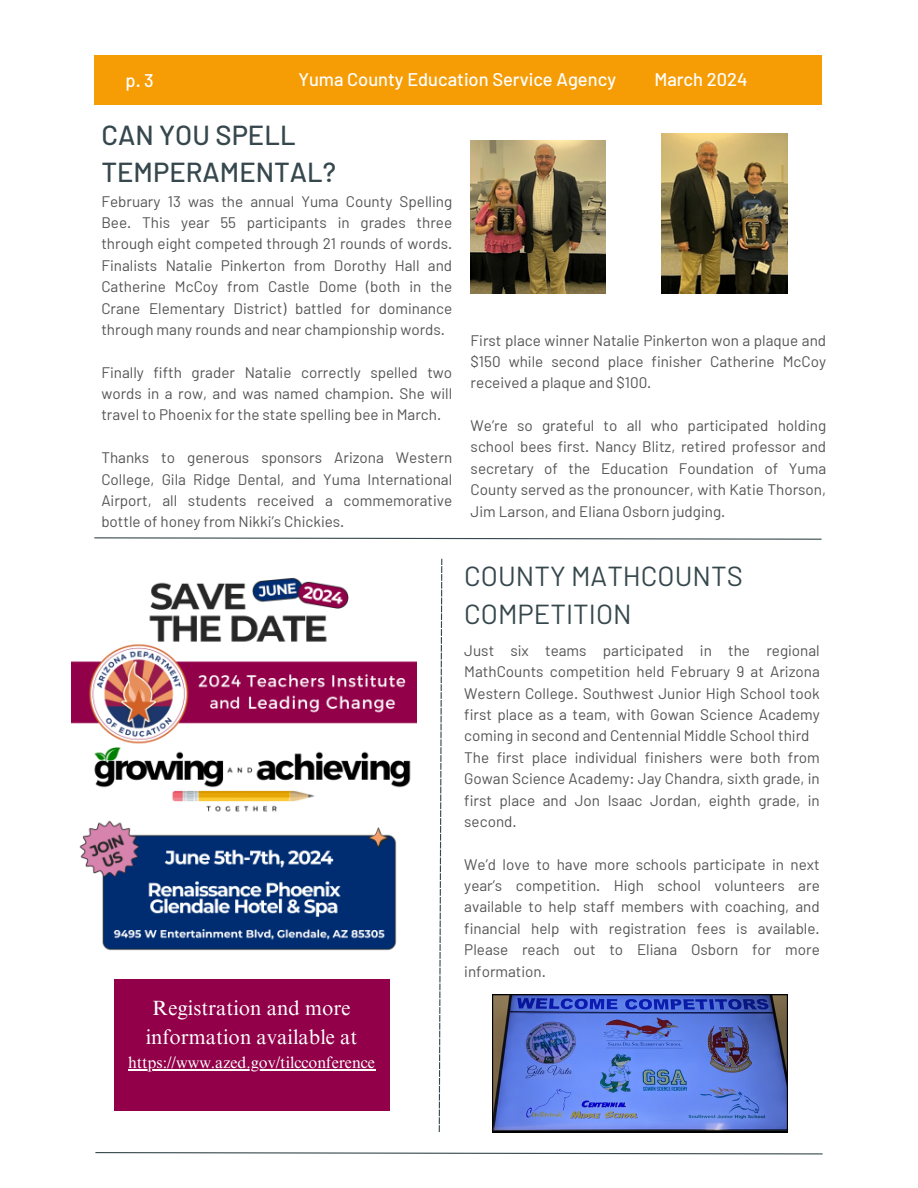
<style>
.page{position:relative;width:918px;height:1188px;background:#fff}
.page>*{position:absolute;margin:0;border:0;box-sizing:border-box;transform-origin:0 0}
.t1{font:27.45px/37.8px "Barlow";color:#36484d}
.t2{font:500 27.45px/37.8px "Barlow";color:#36484d}
.t3{font:20.7px/28.2px "Times NRMT Pro";color:#fff;text-align:center}
.t4{font:500 18.3px "Barlow";color:#fff}
.t5{font:16.2px "Times NRMT Pro";color:#fff}
.t6{font:15.3px/21.3px "Barlow";color:#545454;text-align:justify}
</style>
<div class="page">
<div style="left:94px;top:55px;width:727px;height:50px;background:#f69d06"></div>
<svg style="left:94px;top:537px;width:728px;height:3px"></svg>
<svg style="left:439px;top:559px;width:3px;height:573px"></svg>
<svg style="left:95px;top:1152px;width:728px;height:3px"></svg>
<img style="left:471px;top:141px;width:135px;height:153px">
<img style="left:492px;top:994px;width:296px;height:138px">
<img style="left:71px;top:577px;width:346px;height:374px">
<div style="left:114px;top:979px;width:275px;height:131px;background:#910048"></div>
<img style="left:662px;top:134px;width:126px;height:160px">
<hr style="left:128px;top:1069px;width:247px;height:2px;background:#fff">
<p class="t4" style="left:298px;top:67px;width:319px">Yuma County Education Service Agency</p>
<p class="t4" style="left:654px;top:68px;width:95px">March 2024</p>
<h1 class="t2" style="left:101px;top:115px;width:236px">CAN YOU SPELL<br>TEMPERAMENTAL?</h1>
<p class="t6" style="left:101px;top:190px;width:352px">February 13 was the annual Yuma County Spelling Bee. This year 55 participants in grades three through eight competed through 21 rounds of words.<br>Finalists Natalie Pinkerton from Dorothy Hall and Catherine McCoy from Castle Dome (both in the Crane Elementary District) battled for dominance through many rounds and near championship words.</p>
<p class="t6" style="left:101px;top:361px;width:352px">Finally fifth grader Natalie correctly spelled two words in a row, and was named champion. She will travel to Phoenix for the state spelling bee in March.</p>
<p class="t6" style="left:101px;top:446px;width:352px">Thanks to generous sponsors Arizona Western College, Gila Ridge Dental, and Yuma International Airport, all students received a commemorative bottle of honey from Nikki’s Chickies.</p>
<p class="t4" style="left:126px;top:69px;width:30px">p.3</p>
<p class="t6" style="left:471px;top:329px;width:357px">First place winner Natalie Pinkerton won a plaque and $150 while second place finisher Catherine McCoy received a plaque and $100.</p>
<p class="t6" style="left:471px;top:414px;width:357px">We’re so grateful to all who participated holding school bees first. Nancy Blitz, retired professor and secretary of the Education Foundation of Yuma County served as the pronouncer, with Katie Thorson, Jim Larson, and Eliana Osborn judging.</p>
<h2 class="t3" style="left:146px;top:997px;width:213px">Registration and more information available at</h2>
<p class="t5" style="left:128px;top:1057px;width:249px">https://www.azed.gov/tilcconference</p>
<h1 class="t1" style="left:464px;top:556px;width:280px">COUNTY MATHCOUNTS<br>COMPETITION</h1>
<p class="t6" style="left:464px;top:639px;width:357px;text-align:left">Just six teams participated in the regional MathCounts competition held February 9 at Arizona Western College. Southwest Junior High School took first place as a team, with Gowan Science Academy coming in second and Centennial Middle School third The first place individual finishers were both from Gowan Science Academy: Jay Chandra, sixth grade, in first place and Jon Isaac Jordan, eighth grade, in second.</p>
<p class="t6" style="left:464px;top:853px;width:357px">We’d love to have more schools participate in next year’s competition. High school volunteers are available to help staff members with coaching, and financial help with registration fees is available.<br>Please reach out to Eliana Osborn for more information.</p>
</div>
